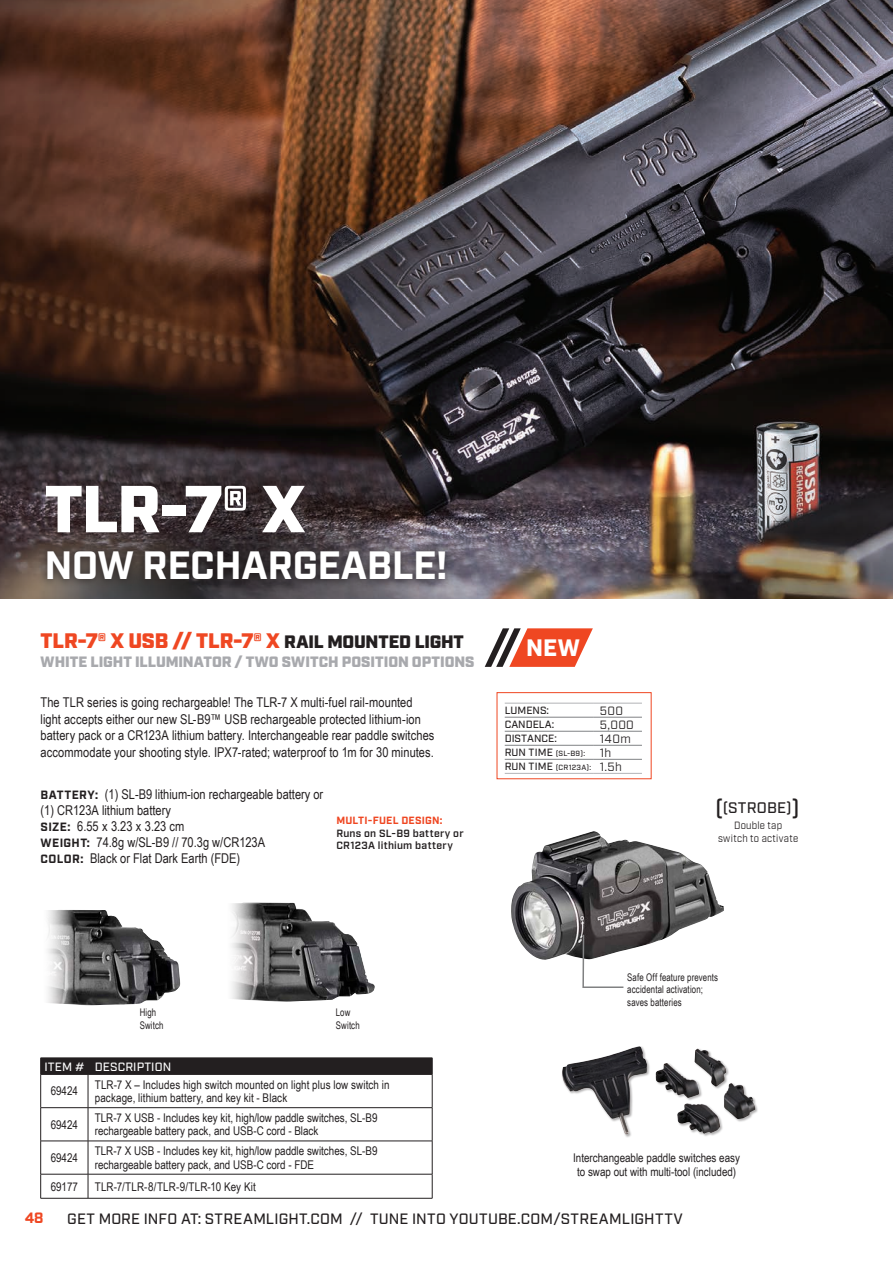
<style>
.page{position:relative;width:893px;height:1263px;background:#fff}
.page>*{position:absolute;margin:0;border:0;box-sizing:border-box;transform-origin:0 0}
.SL19_Flashlight_name{font:900 66.3px "Industry";color:#fff}
.t1{font:700 39.45px "Industry";letter-spacing:-.01em;color:#fff}
.Product_Name___Description{font:900 23.7px "Industry";color:#fff}
.SL19_Flashlight_name-2{font:900 21px "Industry";letter-spacing:-.005em;color:#ef4722}
.t2{font:500 15.3px "Industry";letter-spacing:.01em;color:#231f20}
.t3{font:500 15px "Industry";letter-spacing:.015em;color:#231f20}
.Sub_head{font:900 15px "Industry";letter-spacing:.005em;color:#a8a9ad}
.t4{font:700 15px "Industry";color:#ef4722}
.SL23_Flashlight_description{font:13.5px/16.5px "Arial Narrow";letter-spacing:.005em;color:#231f20}
.SL2023_Feature_List_nested{font:13.5px/16.2px "Arial Narrow";color:#231f20}
._23_Part__Descriptions_CHART{font:12px/13.5px "Arial Narrow";color:#231f20}
.SL11_Accessories_photo_captions{font:12px "Arial Narrow";letter-spacing:.01em;color:#231f20}
._19_Part__Descriptions{font:12px "Arial Narrow";color:#231f20}
.SL19_Output_List_nested{font:12px "Industry";letter-spacing:.02em;color:#231f20}
.t5{font:500 12px "Industry";letter-spacing:.01em;color:#fff}
.SL19_Product_photo_captions{font:10.5px/12.6px "Arial Narrow";letter-spacing:.015em;color:#231f20;scale:.91 1}
.SL19_Product_photo_captions-2{font:600 10.5px/12.6px "Industry";letter-spacing:.03em;color:#231f20}
.SL19_Product_photo_captions-3{font:10.5px/12.6px "Industry";letter-spacing:.035em;color:#231f20;text-align:center;scale:.91 1}
.SL19_Output_List_nested-2{font:500 10.5px "Industry";color:#231f20}
.SL19_Output_List_nested-3{font:500 7.5px "Industry";letter-spacing:.035em;color:#231f20}
.s1{font-size:18px;color:#231f20}
.s2{font-family:"Industry";font-weight:700;font-size:12px}
.s3{font-weight:700;color:#ef4722}
.s4{font-size:10.5px}
.s5{font-size:22.95px}
</style>
<div class="page">
<img style="left:511px;top:831px;width:213px;height:129px">
<svg style="left:582px;top:933px;width:43px;height:55px"></svg>
<svg style="left:41px;top:1075px;width:391px;height:123px"></svg>
<hr style="left:40px;top:1074px;width:48px;height:1px;background:#231f20">
<hr style="left:40px;top:1074px;width:1px;height:33px;background:#231f20">
<hr style="left:88px;top:1074px;width:344px;height:1px;background:#231f20">
<hr style="left:88px;top:1074px;width:1px;height:33px;background:#231f20">
<hr style="left:432px;top:1074px;width:1px;height:33px;background:#231f20">
<hr style="left:40px;top:1107px;width:48px;height:1px;background:#231f20">
<hr style="left:40px;top:1108px;width:1px;height:33px;background:#231f20">
<hr style="left:88px;top:1107px;width:344px;height:1px;background:#231f20">
<hr style="left:88px;top:1108px;width:1px;height:33px;background:#231f20">
<hr style="left:432px;top:1108px;width:1px;height:33px;background:#231f20">
<hr style="left:40px;top:1141px;width:48px;height:1px;background:#231f20">
<hr style="left:40px;top:1141px;width:1px;height:33px;background:#231f20">
<hr style="left:88px;top:1141px;width:344px;height:1px;background:#231f20">
<hr style="left:88px;top:1141px;width:1px;height:33px;background:#231f20">
<hr style="left:432px;top:1141px;width:1px;height:33px;background:#231f20">
<hr style="left:40px;top:1174px;width:48px;height:1px;background:#231f20">
<svg style="left:40px;top:1174px;width:1px;height:24px"></svg>
<hr style="left:88px;top:1174px;width:344px;height:1px;background:#231f20">
<svg style="left:88px;top:1174px;width:1px;height:24px"></svg>
<svg style="left:432px;top:1174px;width:1px;height:24px"></svg>
<hr style="left:40px;top:1198px;width:48px;height:1px;background:#231f20">
<hr style="left:88px;top:1198px;width:344px;height:1px;background:#231f20">
<div style="left:40px;top:1058px;width:393px;height:16px;background:#231f20"></div>
<hr style="left:505px;top:717px;width:89px;height:1px;background:#808285">
<hr style="left:594px;top:717px;width:48px;height:1px;background:#808285">
<hr style="left:505px;top:731px;width:89px;height:1px;background:#808285">
<hr style="left:594px;top:731px;width:48px;height:1px;background:#808285">
<hr style="left:505px;top:745px;width:89px;height:1px;background:#808285">
<hr style="left:594px;top:745px;width:48px;height:1px;background:#808285">
<hr style="left:505px;top:759px;width:89px;height:1px;background:#808285">
<hr style="left:594px;top:759px;width:48px;height:1px;background:#808285">
<hr style="left:505px;top:703px;width:89px;height:1px;background:#b2b3b7">
<hr style="left:594px;top:703px;width:48px;height:1px;background:#b2b3b7">
<hr style="left:505px;top:773px;width:89px;height:1px;background:#b2b3b7">
<hr style="left:594px;top:773px;width:48px;height:1px;background:#b2b3b7">
<div style="left:497px;top:692px;width:154px;height:87px;border:1px solid #ef4722"></div>
<img style="left:0;top:0;width:893px;height:598px">
<div style="left:38px;top:542px;width:416px;height:47px;background:#231f20;opacity:.75"></div>
<img style="left:47px;top:910px;width:134px;height:95px">
<img style="left:231px;top:902px;width:144px;height:100px">
<div style="left:562px;top:1046px;width:89px;height:91px;background:#231f20;opacity:.35"></div>
<img style="left:562px;top:1046px;width:85px;height:88px">
<div style="left:655px;top:1048px;width:103px;height:89px;background:#231f20;opacity:.35"></div>
<img style="left:655px;top:1048px;width:74px;height:56px">
<svg style="left:485px;top:628px;width:108px;height:39px"></svg>
<p class="SL19_Flashlight_name" style="left:45px;top:469px;width:262px">TLR-7® X</p>
<p class="t1" style="left:44px;top:542px;width:404px">NOW RECHARGEABLE!</p>
<p class="SL19_Flashlight_name-2" style="left:41px;top:628px;width:425px">TLR-7® X USB // TLR-7® X <span class="s1">RAIL MOUNTED LIGHT</span></p>
<p class="Sub_head" style="left:41px;top:653px;width:435px">WHITE LIGHT ILLUMINATOR / TWO SWITCH POSITION OPTIONS</p>
<p class="SL23_Flashlight_description" style="left:40px;top:693px;width:395px">The TLR series is going rechargeable! The TLR-7 X multi-fuel rail-mounted light accepts either our new SL-B9™ USB rechargeable protected lithium-ion battery pack or a CR123A lithium battery. Interchangeable rear paddle switches accommodate your shooting style. IPX7-rated; waterproof to 1m for 30 minutes.</p>
<p class="SL2023_Feature_List_nested" style="left:40px;top:785px;width:284px"><span class="s2">BATTERY:</span> (1) SL-B9 lithium-ion rechargeable battery or (1) CR123A lithium battery</p>
<p class="SL2023_Feature_List_nested" style="left:41px;top:817px;width:145px"><span class="s2">SIZE:</span> 6.55 x 3.23 x 3.23 cm</p>
<p class="SL2023_Feature_List_nested" style="left:41px;top:834px;width:226px"><span class="s2">WEIGHT:</span> 74.8g w/SL-B9 // 70.3g w/CR123A</p>
<p class="SL2023_Feature_List_nested" style="left:41px;top:850px;width:201px"><span class="s2">COLOR:</span> Black or Flat Dark Earth (FDE)</p>
<p class="SL19_Product_photo_captions-2" style="left:336px;top:814px;width:129px"><span class="s3">MULTI-FUEL DESIGN:<br></span>Runs on SL-B9 battery or<br>CR123A lithium battery</p>
<p class="Product_Name___Description" style="left:526px;top:634px;width:55px">NEW</p>
<p class="SL19_Output_List_nested-2" style="left:505px;top:704px;width:46px">LUMENS:</p>
<p class="SL19_Output_List_nested" style="left:600px;top:703px;width:25px">500</p>
<p class="SL19_Output_List_nested-2" style="left:505px;top:718px;width:51px">CANDELA:</p>
<p class="SL19_Output_List_nested" style="left:600px;top:717px;width:36px">5,000</p>
<p class="SL19_Output_List_nested-2" style="left:505px;top:732px;width:54px">DISTANCE:</p>
<p class="SL19_Output_List_nested" style="left:600px;top:731px;width:32px">140m</p>
<p class="SL19_Output_List_nested-3" style="left:505px;top:749px;width:82px"><span class="s4">RUN TIME</span> (SL-B9):</p>
<p class="SL19_Output_List_nested" style="left:600px;top:745px;width:13px">1h</p>
<p class="SL19_Output_List_nested-3" style="left:505px;top:763px;width:88px"><span class="s4">RUN TIME</span> (CR123A):</p>
<p class="SL19_Output_List_nested" style="left:600px;top:759px;width:23px">1.5h</p>
<p class="t2" style="left:715px;top:799px;width:86px"><span class="s5">(</span>(STROBE)<span class="s5">)</span></p>
<p class="SL19_Product_photo_captions-3" style="left:718px;top:819px;width:90px">Double tap switch to activate</p>
<p class="SL19_Product_photo_captions" style="left:140px;top:1005px;width:20px">High</p>
<p class="SL19_Product_photo_captions" style="left:140px;top:1018px;width:28px">Switch</p>
<p class="SL19_Product_photo_captions" style="left:336px;top:1005px;width:28px">Low<br>Switch</p>
<p class="t5" style="left:44px;top:1059px;width:41px">ITEM #</p>
<p class="t5" style="left:95px;top:1059px;width:78px">DESCRIPTION</p>
<p class="_19_Part__Descriptions" style="left:51px;top:1082px;width:29px">69424</p>
<p class="_23_Part__Descriptions_CHART" style="left:95px;top:1077px;width:296px">TLR-7 X – Includes high switch mounted on light plus low switch in package, lithium battery, and key kit - Black</p>
<p class="_19_Part__Descriptions" style="left:51px;top:1115px;width:29px">69424</p>
<p class="_23_Part__Descriptions_CHART" style="left:95px;top:1110px;width:284px">TLR-7 X USB - Includes key kit, high/low paddle switches, SL-B9 rechargeable battery pack, and USB-C cord - Black</p>
<p class="_19_Part__Descriptions" style="left:51px;top:1149px;width:29px">69424</p>
<p class="_23_Part__Descriptions_CHART" style="left:95px;top:1144px;width:284px">TLR-7 X USB - Includes key kit, high/low paddle switches, SL-B9 rechargeable battery pack, and USB-C cord - FDE</p>
<p class="_19_Part__Descriptions" style="left:51px;top:1177px;width:29px">69177</p>
<p class="SL11_Accessories_photo_captions" style="left:95px;top:1177px;width:163px">TLR-7/TLR-8/TLR-9/TLR-10 Key Kit</p>
<p class="SL19_Product_photo_captions" style="left:627px;top:970px;width:101px">Safe Off feature prevents accidental activation; saves batteries</p>
<p class="_23_Part__Descriptions_CHART" style="left:573px;top:1150px;width:168px;line-height:14.4px;text-align:center">Interchangeable paddle switches easy to swap out with multi-tool (included)</p>
<p class="t4" style="left:25px;top:1209px;width:20px">48</p>
<p class="t3" style="left:67px;top:1210px;width:617px">GET MORE INFO AT: STREAMLIGHT.COM // TUNE INTO YOUTUBE.COM/STREAMLIGHTTV</p>
</div>
